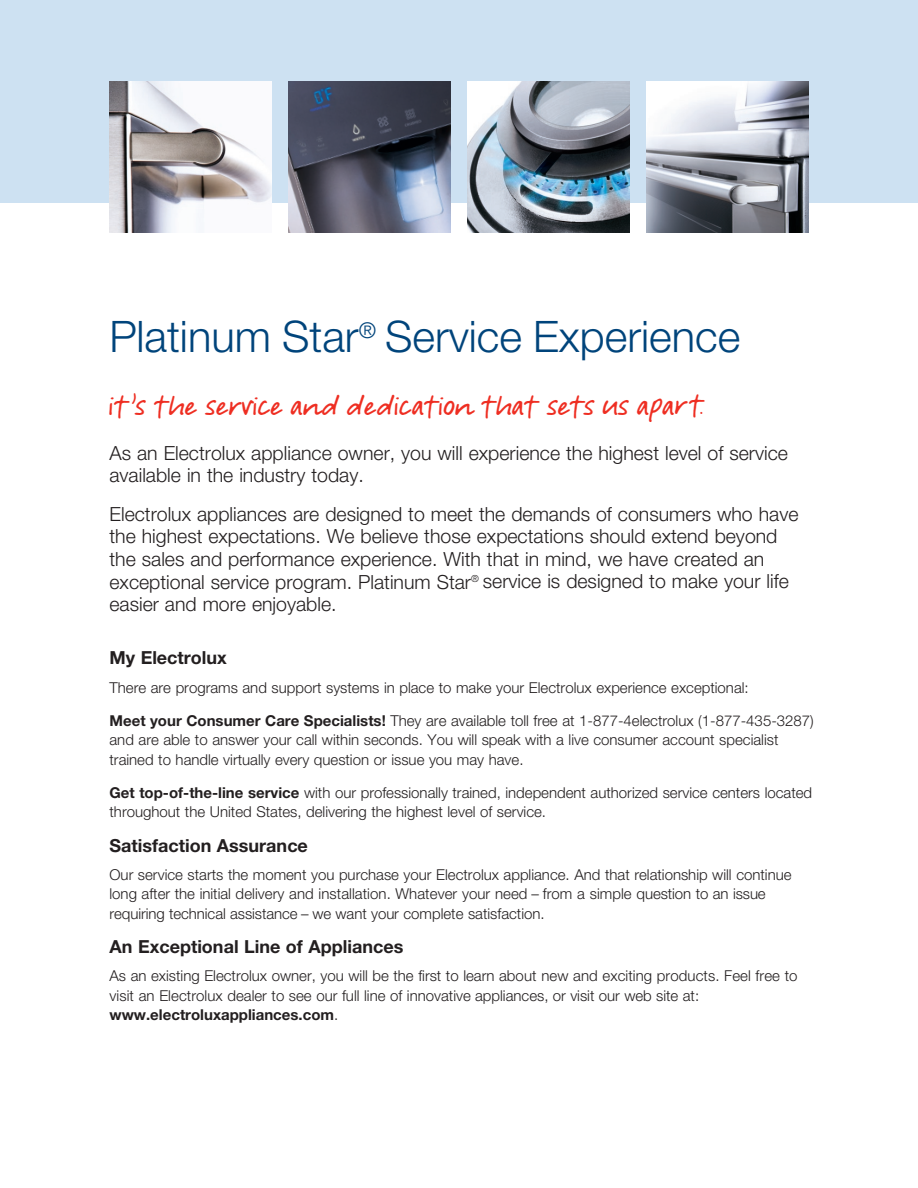
<style>
.page{position:relative;width:918px;height:1188px;background:#fff}
.page>*{position:absolute;margin:0;border:0;box-sizing:border-box;transform-origin:0 0}
.t1{font:300 43.5px "Helvetica Neue";color:#00447b}
.t2{font:300 19.5px/22.5px "Helvetica Neue";color:#231f20}
.t3{font:700 18px "Helvetica Neue";color:#231f20}
.t4{font:18px "Courtney Dorkling";letter-spacing:.01em;color:#ee2e22}
.t5{font:300 15px/19.5px "Helvetica Neue";color:#231f20}
.s1{font-weight:700}
</style>
<div class="page">
<div style="left:0;top:0;width:918px;height:202px;background:#cde1f2"></div>
<img style="left:110px;top:81px;width:162px;height:151px">
<img style="left:288px;top:81px;width:162px;height:151px">
<img style="left:467px;top:81px;width:162px;height:151px">
<img style="left:646px;top:81px;width:162px;height:151px">
<h1 class="t1" style="left:110px;top:310px;width:632px">Platinum Star<sup>®</sup> Service Experience</h1>
<p class="t4" style="left:110px;top:398px;width:596px">it ’s the service and dedication that sets us apart.</p>
<h2 class="t2" style="left:110px;top:441px;width:680px">As an Electrolux appliance owner, you will experience the highest level of service available in the industry today.</h2>
<p class="t2" style="left:110px;top:502px;width:691px">Electrolux appliances are designed to meet the demands of consumers who have the highest expectations. We believe those expectations should extend beyond the sales and performance experience. With that in mind, we have created an exceptional service program. Platinum Star<sup>®</sup> service is designed to make your life easier and more enjoyable.</p>
<p class="t3" style="left:110px;top:647px;width:119px">My Electrolux</p>
<p class="t5" style="left:110px;top:677px;width:641px">There are programs and support systems in place to make your Electrolux experience exceptional:</p>
<p class="t5" style="left:110px;top:710px;width:706px"><span class="s1">Meet your Consumer Care Specialists!</span> They are available toll free at 1-877-4electrolux (1-877-435-3287) and are able to answer your call within seconds. You will speak with a live consumer account specialist trained to handle virtually every question or issue you may have.</p>
<p class="t5" style="left:110px;top:782px;width:704px"><span class="s1">Get top-of-the-line service</span> with our professionally trained, independent authorized service centers located throughout the United States, delivering the highest level of service.</p>
<p class="t3" style="left:110px;top:834px;width:200px">Satisfaction Assurance</p>
<p class="t5" style="left:110px;top:864px;width:684px">Our service starts the moment you purchase your Electrolux appliance. And that relationship will continue long after the initial delivery and installation. Whatever your need – from a simple question to an issue requiring technical assistance – we want your complete satisfaction.</p>
<p class="t3" style="left:110px;top:936px;width:295px">An Exceptional Line of Appliances</p>
<p class="t5" style="left:110px;top:966px;width:690px">As an existing Electrolux owner, you will be the first to learn about new and exciting products. Feel free to visit an Electrolux dealer to see our full line of innovative appliances, or visit our web site at: <span class="s1">www.electroluxappliances.com</span>.</p>
</div>
